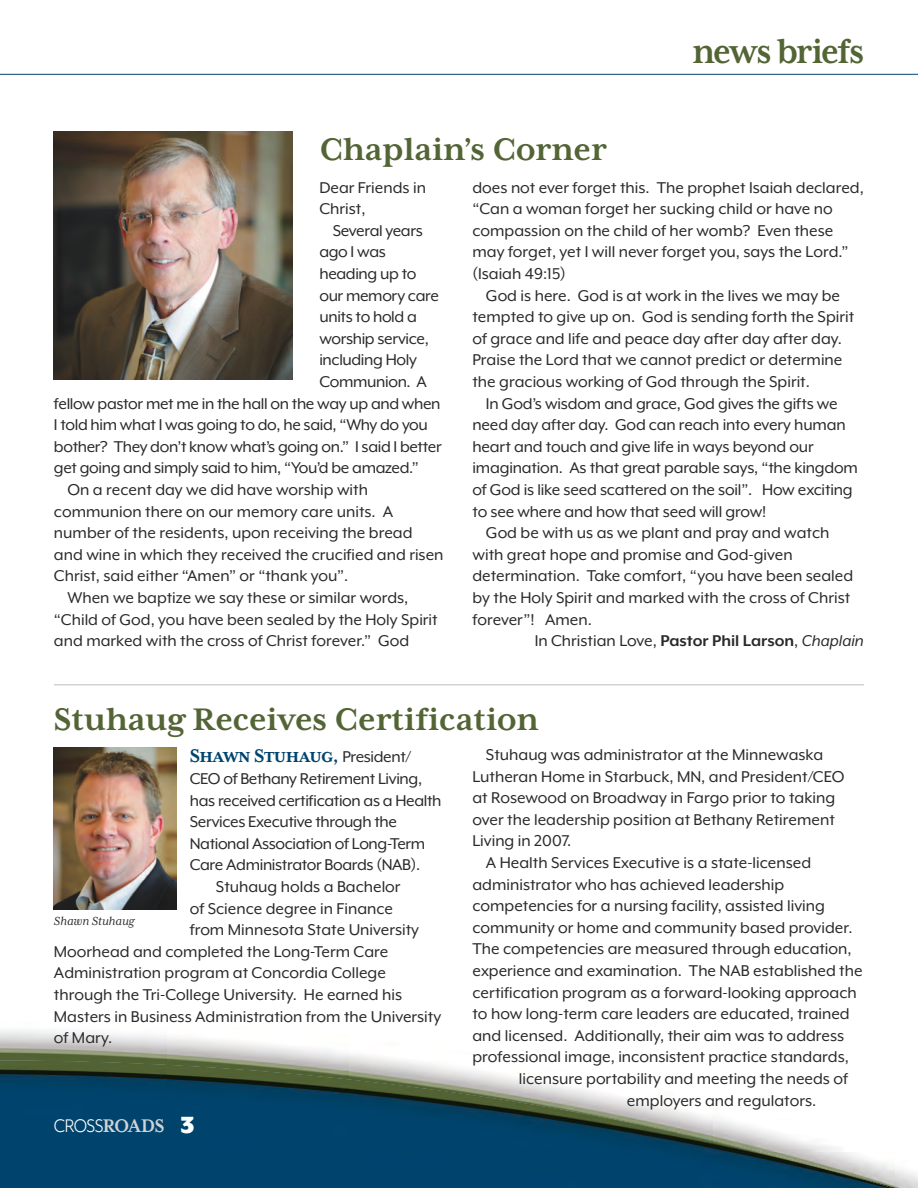
<style>
.page{position:relative;width:918px;height:1188px;background:#fff}
.page>*{position:absolute;margin:0;border:0;box-sizing:border-box;transform-origin:0 0}
.t1{font:700 39px "Mrs Eaves XL Serif OT";color:#536435;scale:.93 1}
.t2{font:700 35.85px "Mrs Eaves XL Serif OT";color:#536435}
.t3{font:700 21px "Mrs Eaves XL Serif OT";letter-spacing:-.02em;color:#00446e}
.t4{font:21px "Mr Eaves XL Mod OT";letter-spacing:-.03em;color:#fff;scale:.93 1}
.t5{font:18px/21.6px "Mr Eaves XL Mod OT";color:#2b292a}
.t6{font:18px "Mr Eaves XL Mod OT";letter-spacing:-.02em;color:#2b292a}
.t7{font:italic 13.5px "Mrs Eaves XL Serif OT";color:#2b292a}
.s1{font-weight:700}
.s2{font-style:italic}
.s3{font-family:"Mr Eaves XL Mod OT";font-weight:400;font-size:18px;color:#2b292a}
.s4{font-family:"Mrs Eaves XL Serif OT";font-weight:700;color:#d2d3d5}
.s5{font-weight:900;font-size:27px}
</style>
<div class="page">
<img style="left:0;top:1030px;width:401px;height:31px">
<img style="left:0;top:1061px;width:918px;height:127px">
<hr style="left:0;top:74px;width:918px;height:1px;background:#00446e">
<img style="left:54px;top:131px;width:238px;height:249px">
<hr style="left:54px;top:684px;width:810px;height:1px;background:#bebfc1">
<img style="left:54px;top:747px;width:122px;height:163px">
<h2 class="t2" style="left:319px;top:137px;width:289px">Chaplain’s Corner</h2>
<h1 class="t1" style="left:692px;top:39px;width:186px">news briefs</h1>
<p class="t5" style="left:319px;top:178px;width:108px">Dear Friends in<br>Christ,</p>
<p class="t6" style="left:333px;top:225px;width:91px">Several years</p>
<p class="t5" style="left:319px;top:243px;width:68px">ago I was</p>
<p class="t6" style="left:319px;top:268px;width:99px">heading up to</p>
<p class="t6" style="left:319px;top:289px;width:121px">our memory care</p>
<p class="t6" style="left:319px;top:311px;width:99px">units to hold a</p>
<p class="t6" style="left:319px;top:333px;width:111px">worship service,</p>
<p class="t6" style="left:319px;top:354px;width:99px">including Holy</p>
<p class="t6" style="left:319px;top:376px;width:109px">Communion. A</p>
<p class="t6" style="left:54px;top:397px;width:388px">fellow pastor met me in the hall on the way up and when</p>
<p class="t6" style="left:54px;top:419px;width:375px">I told him what I was going to do, he said, “Why do you</p>
<p class="t6" style="left:54px;top:441px;width:389px">bother? They don’t know what’s going on.” I said I better</p>
<p class="t6" style="left:54px;top:462px;width:366px">get going and simply said to him, “You’d be amazed.”</p>
<p class="t5" style="left:67px;top:480px;width:302px">On a recent day we did have worship with</p>
<p class="t5" style="left:54px;top:502px;width:341px">communion there on our memory care units. A</p>
<p class="t5" style="left:54px;top:524px;width:360px">number of the residents, upon receiving the bread</p>
<p class="t5" style="left:54px;top:545px;width:391px">and wine in which they received the crucified and risen</p>
<p class="t5" style="left:54px;top:567px;width:296px">Christ, said either “Amen” or “thank you”.</p>
<p class="t5" style="left:67px;top:588px;width:342px">When we baptize we say these or similar words,</p>
<p class="t5" style="left:54px;top:610px;width:385px">“Child of God, you have been sealed by the Holy Spirit</p>
<p class="t5" style="left:54px;top:632px;width:357px">and marked with the cross of Christ forever.” God</p>
<p class="t5" style="left:472px;top:178px;width:393px">does not ever forget this. The prophet Isaiah declared, “Can a woman forget her sucking child or have no compassion on the child of her womb? Even these may forget, yet I will never forget you, says the Lord.” (Isaiah 49:15)</p>
<p class="t5" style="left:472px;top:286px;width:383px;text-indent:14px">God is here. God is at work in the lives we may be tempted to give up on. God is sending forth the Spirit of grace and life and peace day after day after day.<br>Praise the Lord that we cannot predict or determine the gracious working of God through the Spirit.</p>
<p class="t5" style="left:486px;top:394px;width:353px">In God’s wisdom and grace, God gives the gifts we</p>
<p class="t5" style="left:472px;top:416px;width:375px">need day after day. God can reach into every human</p>
<p class="t5" style="left:472px;top:437px;width:343px">heart and touch and give life in ways beyond our</p>
<p class="t5" style="left:472px;top:459px;width:387px">imagination. As that great parable says, “the kingdom</p>
<p class="t5" style="left:472px;top:480px;width:382px">of God is like seed scattered on the soil”. How exciting</p>
<p class="t5" style="left:472px;top:502px;width:295px">to see where and how that seed will grow!</p>
<p class="t5" style="left:486px;top:524px;width:345px">God be with us as we plant and pray and watch</p>
<p class="t5" style="left:472px;top:545px;width:322px">with great hope and promise and God-given</p>
<p class="t5" style="left:472px;top:567px;width:382px">determination. Take comfort, “you have been sealed</p>
<p class="t5" style="left:472px;top:588px;width:379px">by the Holy Spirit and marked with the cross of Christ</p>
<p class="t5" style="left:472px;top:610px;width:121px">forever”! Amen.</p>
<p class="t5" style="left:535px;top:632px;width:331px">In Christian Love, <span class="s1">Pastor Phil Larson</span>, <span class="s2">Chaplain</span></p>
<h2 class="t2" style="left:54px;top:707px;width:485px">Stuhaug Receives Certification</h2>
<p class="t3" style="left:190px;top:749px;width:223px">Shawn Stuhaug, <span class="s3">President/</span></p>
<p class="t6" style="left:190px;top:773px;width:234px">CEO of Bethany Retirement Living,</p>
<p class="t6" style="left:190px;top:794px;width:253px">has received certification as a Health</p>
<p class="t6" style="left:190px;top:816px;width:209px">Services Executive through the</p>
<p class="t6" style="left:190px;top:837px;width:237px">National Association of Long-Term</p>
<p class="t6" style="left:190px;top:859px;width:232px">Care Administrator Boards (NAB).</p>
<p class="t5" style="left:216px;top:877px;width:186px">Stuhaug holds a Bachelor</p>
<p class="t5" style="left:190px;top:899px;width:205px">of Science degree in Finance</p>
<p class="t5" style="left:190px;top:920px;width:231px">from Minnesota State University</p>
<p class="t5" style="left:54px;top:942px;width:336px">Moorhead and completed the Long-Term Care</p>
<p class="t5" style="left:54px;top:964px;width:333px">Administration program at Concordia College</p>
<p class="t5" style="left:54px;top:985px;width:350px">through the Tri-College University. He earned his</p>
<p class="t5" style="left:54px;top:1007px;width:389px">Masters in Business Administration from the University</p>
<p class="t5" style="left:54px;top:1028px;width:60px">of Mary.</p>
<p class="t5" style="left:486px;top:745px;width:339px">Stuhaug was administrator at the Minnewaska</p>
<p class="t5" style="left:472px;top:767px;width:374px">Lutheran Home in Starbuck, MN, and President/CEO</p>
<p class="t5" style="left:472px;top:788px;width:364px">at Rosewood on Broadway in Fargo prior to taking</p>
<p class="t5" style="left:472px;top:810px;width:364px">over the leadership position at Bethany Retirement</p>
<p class="t5" style="left:472px;top:832px;width:100px">Living in 2007.</p>
<p class="t5" style="left:486px;top:853px;width:327px">A Health Services Executive is a state-licensed</p>
<p class="t5" style="left:472px;top:875px;width:313px">administrator who has achieved leadership</p>
<p class="t5" style="left:472px;top:896px;width:354px">competencies for a nursing facility, assisted living</p>
<p class="t5" style="left:472px;top:918px;width:381px">community or home and community based provider.</p>
<p class="t5" style="left:472px;top:940px;width:381px">The competencies are measured through education,</p>
<p class="t5" style="left:472px;top:961px;width:392px">experience and examination. The NAB established the</p>
<p class="t5" style="left:472px;top:983px;width:386px">certification program as a forward-looking approach</p>
<p class="t5" style="left:472px;top:1004px;width:379px">to how long-term care leaders are educated, trained</p>
<p class="t5" style="left:472px;top:1026px;width:373px">and licensed. Additionally, their aim was to address</p>
<p class="t5" style="left:472px;top:1048px;width:378px">professional image, inconsistent practice standards,</p>
<p class="t5" style="left:519px;top:1069px;width:330px">licensure portability and meeting the needs of</p>
<p class="t5" style="left:627px;top:1091px;width:191px">employers and regulators.</p>
<p class="t7" style="left:54px;top:916px;width:82px">Shawn Stuhaug</p>
<p class="t4" style="left:54px;top:1119px;width:153px">CROSS<span class="s4">ROADS</span> <span class="s5">3</span></p>
</div>
